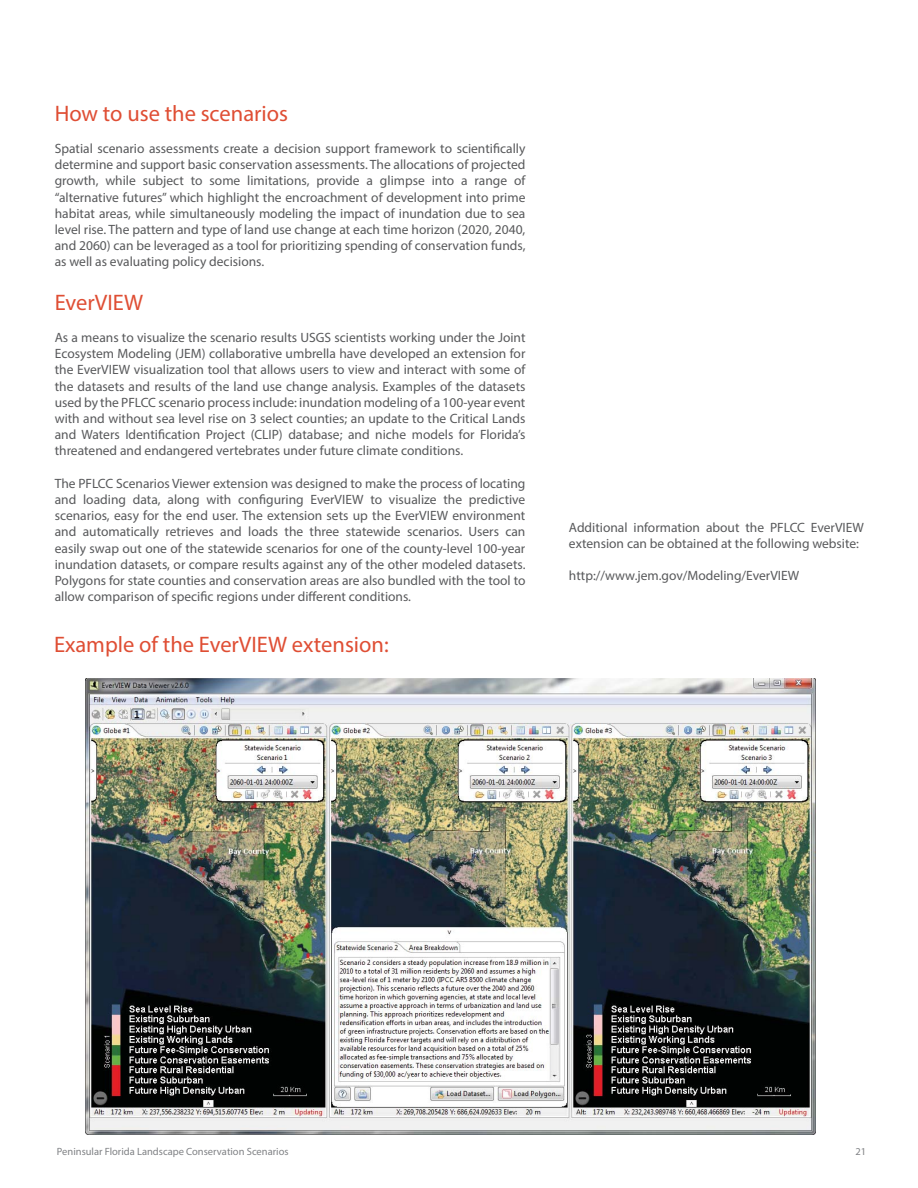
<style>
.page{position:relative;width:918px;height:1188px;background:#fff}
.page>*{position:absolute;margin:0;border:0;box-sizing:border-box;transform-origin:0 0}
.t1{font:22.5px "Myriad Pro";color:#df4e34}
.t2{font:13.5px/16.2px "Myriad Pro";color:#58595b;text-align:justify}
.t3{font:10.5px "Myriad Pro";color:#808285}
</style>
<div class="page">
<img style="left:86px;top:678px;width:730px;height:456px">
<h1 class="t1" style="left:55px;top:104px;width:235px">How to use the scenarios</h1>
<p class="t2" style="left:55px;top:141px;width:472px">Spatial scenario assessments create a decision support framework to scientifically determine and support basic conservation assessments. The allocations of projected growth, while subject to some limitations, provide a glimpse into a range of “alternative futures” which highlight the encroachment of development into prime habitat areas, while simultaneously modeling the impact of inundation due to sea level rise. The pattern and type of land use change at each time horizon (2020, 2040, and 2060) can be leveraged as a tool for prioritizing spending of conservation funds, as well as evaluating policy decisions.</p>
<h1 class="t1" style="left:55px;top:293px;width:90px">EverVIEW</h1>
<p class="t2" style="left:55px;top:330px;width:472px">As a means to visualize the scenario results USGS scientists working under the Joint Ecosystem Modeling (JEM) collaborative umbrella have developed an extension for the EverVIEW visualization tool that allows users to view and interact with some of the datasets and results of the land use change analysis. Examples of the datasets used by the PFLCC scenario process include: inundation modeling of a 100-year event with and without sea level rise on 3 select counties; an update to the Critical Lands and Waters Identification Project (CLIP) database; and niche models for Florida’s threatened and endangered vertebrates under future climate conditions.</p>
<p class="t2" style="left:55px;top:476px;width:472px">The PFLCC Scenarios Viewer extension was designed to make the process of locating and loading data, along with configuring EverVIEW to visualize the predictive scenarios, easy for the end user. The extension sets up the EverVIEW environment and automatically retrieves and loads the three statewide scenarios. Users can easily swap out one of the statewide scenarios for one of the county-level 100-year inundation datasets, or compare results against any of the other modeled datasets.<br>Polygons for state counties and conservation areas are also bundled with the tool to allow comparison of specific regions under different conditions.</p>
<h1 class="t1" style="left:54px;top:635px;width:336px">Example of the EverVIEW extension:</h1>
<p class="t2" style="left:569px;top:520px;width:297px">Additional information about the PFLCC EverVIEW extension can be obtained at the following website:</p>
<p class="t2" style="left:569px;top:569px;width:232px">http://www.jem.gov/Modeling/EverVIEW</p>
<p class="t3" style="left:57px;top:1148px;width:233px">Peninsular Florida Landscape Conservation Scenarios</p>
<p class="t3" style="left:856px;top:1148px;width:12px">21</p>
</div>
